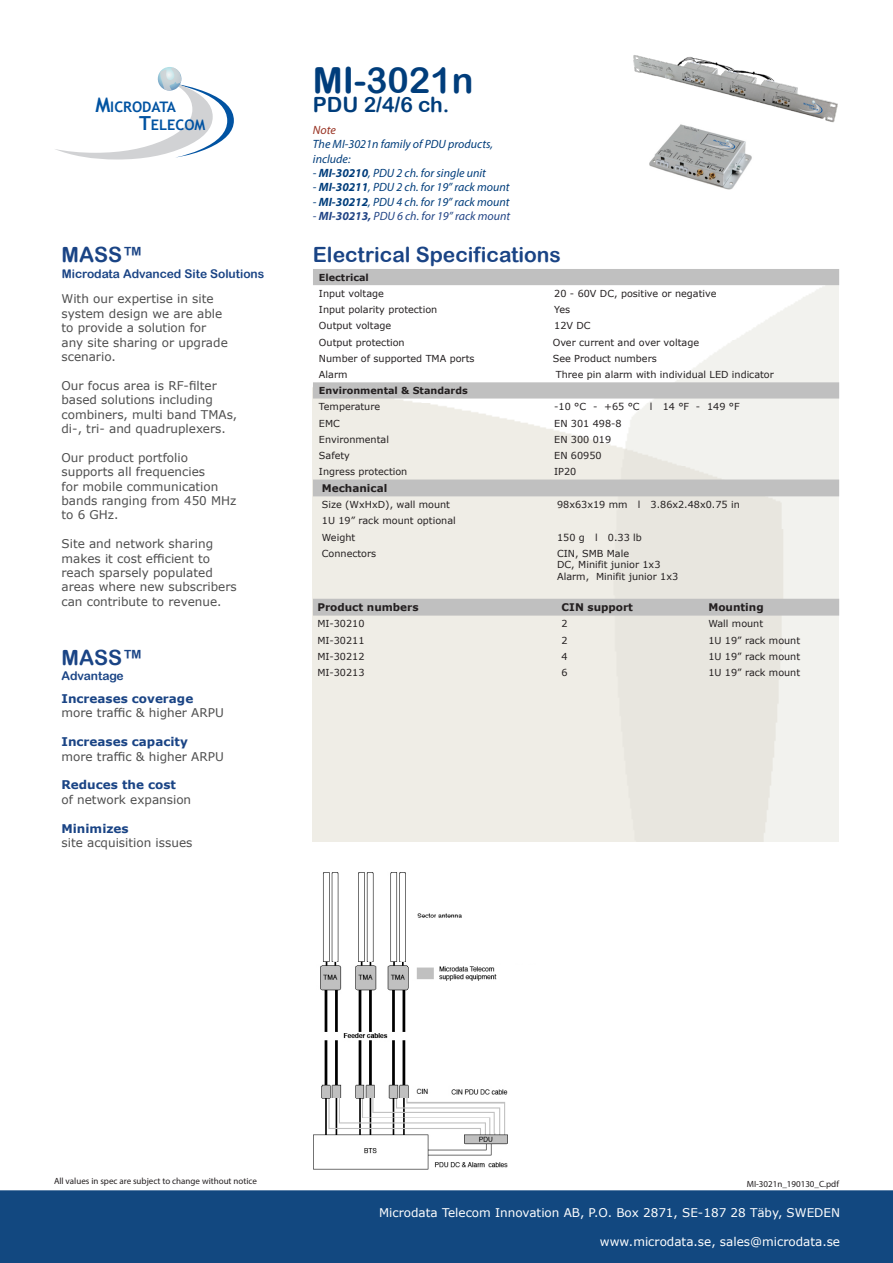
<style>
.page{position:relative;width:893px;height:1263px;background:#fff}
.page>*{position:absolute;margin:0;border:0;box-sizing:border-box;transform-origin:0 0}
.t1{font:36px "Arial Rounded MT Bold";color:#003d7b}
.t2{font:21px "Arial Rounded MT Bold";color:#1a4485}
.t3{font:21px "Arial Rounded MT Bold";color:#003d7b}
.t4{font:700 14.55px/18px "Trebuchet MS";color:#0153a2}
.t5{font:12px/14.4px "Verdana";color:#4e4e4e}
.t6{font:italic 12px "Myriad Pro";color:#003d7b}
.t7{font:12px "Verdana";color:#fff}
.t8{font:700 12px "Verdana";color:#1a4485}
.t9{font:12px "Arial Rounded MT Bold";color:#1a4485}
.t10{font:italic 12px "Myriad Pro";color:#214485}
.t11{font:italic 12px "Myriad Pro";color:#983222}
.t12{font:700 10.5px "Verdana";color:#231f20}
.t13{font:9.6px "Verdana";color:#231f20}
.t14{font:700 9.6px "Verdana";color:#231f20}
.t15{font:9px "Myriad Pro";color:#231f20}
.s1{font-size:20.1px}
.s2{font-size:19.35px}
.s3{font-weight:700}
</style>
<div class="page">
<div style="left:0;top:1190px;width:893px;height:73px;background:#124880"></div>
<svg style="left:313px;top:269px;width:526px;height:227px"></svg>
<div style="left:313px;top:599px;width:526px;height:17px;background:#c0c0c0"></div>
<img style="left:633px;top:55px;width:205px;height:67px">
<img style="left:313px;top:872px;width:195px;height:297px">
<img style="left:633px;top:105px;width:145px;height:17px">
<svg style="left:55px;top:67px;width:179px;height:93px"></svg>
<div style="left:548px;top:1221px;width:295px;height:14px;background:#124880"></div>
<div style="left:495px;top:966px;width:44px;height:6px;background:#fff"></div>
<img style="left:642px;top:115px;width:120px;height:75px">
<h3 class="t4" style="left:139px;top:98px;width:68px;text-indent:-44px"><span class="s1">M</span>ICRODATA<br><span class="s2">T</span>ELECOM</h3>
<h2 class="t2" style="left:62px;top:242px;width:83px">MASS™</h2>
<p class="t5" style="left:62px;top:292px;width:168px">With our expertise in site system design we are able to provide a solution for any site sharing or upgrade scenario.</p>
<p class="t5" style="left:62px;top:378px;width:177px">Our focus area is RF-filter based solutions including combiners, multi band TMAs, di-, tri- and quadruplexers.</p>
<p class="t5" style="left:62px;top:450px;width:177px">Our product portfolio supports all frequencies<br>for mobile communication bands ranging from 450 MHz to 6 GHz.</p>
<p class="t5" style="left:62px;top:536px;width:177px">Site and network sharing makes it cost efficient to reach sparsely populated areas where new subscribers can contribute to revenue.</p>
<p class="t9" style="left:62px;top:267px;width:204px">Microdata Advanced Site Solutions</p>
<h2 class="t2" style="left:62px;top:645px;width:83px">MASS™</h2>
<p class="t9" style="left:62px;top:668px;width:64px">Advantage</p>
<p class="t8" style="left:62px;top:690px;width:133px">Increases coverage</p>
<p class="t5" style="left:62px;top:706px;width:164px">more traffic &amp; higher ARPU</p>
<p class="t8" style="left:62px;top:733px;width:128px">Increases capacity</p>
<p class="t5" style="left:62px;top:749px;width:164px">more traffic &amp; higher ARPU</p>
<p class="t8" style="left:62px;top:776px;width:116px">Reduces the cost</p>
<p class="t5" style="left:62px;top:792px;width:131px">of network expansion</p>
<p class="t8" style="left:62px;top:820px;width:69px">Minimizes</p>
<p class="t5" style="left:62px;top:835px;width:132px">site acquisition issues</p>
<p class="t1" style="left:313px;top:58px;width:162px">MI-3021n</p>
<p class="t3" style="left:313px;top:92px;width:138px">PDU 2/4/6 ch.</p>
<p class="t11" style="left:313px;top:122px;width:24px">Note</p>
<p class="t6" style="left:313px;top:137px;width:182px">The MI-3021n family of PDU products,</p>
<p class="t6" style="left:313px;top:151px;width:39px">include:</p>
<p class="t6" style="left:313px;top:166px;width:174px">- <span class="s3">MI-30210</span>, PDU 2 ch. for single unit</p>
<p class="t6" style="left:313px;top:180px;width:198px">- <span class="s3">MI-30211</span>, PDU 2 ch. for 19” rack mount</p>
<p class="t6" style="left:313px;top:194px;width:198px">- <span class="s3">MI-30212</span>, PDU 4 ch. for 19” rack mount</p>
<p class="t10" style="left:313px;top:209px;width:199px">- <span class="s3">MI-30213,</span> PDU 6 ch. for 19” rack mount</p>
<p class="t2" style="left:313px;top:242px;width:249px">Electrical Specifications</p>
<p class="t14" style="left:319px;top:270px;width:51px">Electrical</p>
<p class="t13" style="left:319px;top:287px;width:66px">Input voltage</p>
<p class="t13" style="left:554px;top:287px;width:164px">20 - 60V DC, positive or negative</p>
<p class="t13" style="left:319px;top:303px;width:120px">Input polarity protection</p>
<p class="t13" style="left:554px;top:303px;width:18px">Yes</p>
<p class="t13" style="left:319px;top:319px;width:74px">Output voltage</p>
<p class="t13" style="left:554px;top:319px;width:38px">12V DC</p>
<p class="t13" style="left:319px;top:335px;width:87px">Output protection</p>
<p class="t13" style="left:553px;top:335px;width:148px">Over current and over voltage</p>
<p class="t13" style="left:319px;top:352px;width:157px">Number of supported TMA ports</p>
<p class="t13" style="left:553px;top:352px;width:106px">See Product numbers</p>
<p class="t13" style="left:319px;top:368px;width:30px">Alarm</p>
<p class="t13" style="left:556px;top:368px;width:220px">Three pin alarm with individual LED indicator</p>
<p class="t14" style="left:319px;top:384px;width:150px">Environmental &amp; Standards</p>
<p class="t13" style="left:319px;top:400px;width:63px">Temperature</p>
<p class="t13" style="left:554px;top:400px;width:187px">-10 °C - +65 °C l 14 °F - 149 °F</p>
<p class="t13" style="left:319px;top:416px;width:22px">EMC</p>
<p class="t13" style="left:554px;top:416px;width:69px">EN 301 498-8</p>
<p class="t13" style="left:319px;top:433px;width:72px">Environmental</p>
<p class="t13" style="left:554px;top:433px;width:58px">EN 300 019</p>
<p class="t13" style="left:319px;top:449px;width:32px">Safety</p>
<p class="t13" style="left:554px;top:449px;width:49px">EN 60950</p>
<p class="t13" style="left:319px;top:465px;width:90px">Ingress protection</p>
<p class="t13" style="left:554px;top:465px;width:24px">IP20</p>
<p class="t12" style="left:322px;top:481px;width:67px">Mechanical</p>
<p class="t13" style="left:322px;top:498px;width:130px">Size (WxHxD), wall mount</p>
<p class="t13" style="left:557px;top:498px;width:184px">98x63x19 mm l 3.86x2.48x0.75 in</p>
<p class="t13" style="left:322px;top:514px;width:135px">1U 19” rack mount optional</p>
<p class="t13" style="left:322px;top:530px;width:35px">Weight</p>
<p class="t13" style="left:557px;top:530px;width:86px">150 g l 0.33 lb</p>
<p class="t13" style="left:322px;top:547px;width:56px">Connectors</p>
<p class="t13" style="left:557px;top:547px;width:73px">CIN, SMB Male</p>
<p class="t13" style="left:557px;top:558px;width:105px">DC, Minifit junior 1x3</p>
<p class="t13" style="left:557px;top:570px;width:123px">Alarm, Minifit junior 1x3</p>
<p class="t12" style="left:317px;top:600px;width:103px">Product numbers</p>
<p class="t12" style="left:562px;top:600px;width:73px">CIN support</p>
<p class="t12" style="left:708px;top:600px;width:57px">Mounting</p>
<p class="t13" style="left:317px;top:617px;width:49px">MI-30210</p>
<p class="t13" style="left:562px;top:617px;width:8px">2</p>
<p class="t13" style="left:708px;top:617px;width:56px">Wall mount</p>
<p class="t13" style="left:317px;top:633px;width:49px">MI-30211</p>
<p class="t13" style="left:562px;top:633px;width:8px">2</p>
<p class="t13" style="left:708px;top:633px;width:93px">1U 19” rack mount</p>
<p class="t13" style="left:317px;top:650px;width:49px">MI-30212</p>
<p class="t13" style="left:562px;top:650px;width:8px">4</p>
<p class="t13" style="left:708px;top:650px;width:93px">1U 19” rack mount</p>
<p class="t13" style="left:317px;top:666px;width:49px">MI-30213</p>
<p class="t13" style="left:562px;top:666px;width:8px">6</p>
<p class="t13" style="left:708px;top:666px;width:93px">1U 19” rack mount</p>
<p class="t15" style="left:54px;top:1176px;width:205px">All values in spec are subject to change without notice</p>
<p class="t15" style="left:747px;top:1178px;width:94px">MI-3021n_190130_C.pdf</p>
<p class="t7" style="left:379px;top:1205px;width:462px">Microdata Telecom Innovation AB, P.O. Box 2871, SE-187 28 Täby, SWEDEN</p>
<p class="t7" style="left:600px;top:1233px;width:242px">www.microdata.se, sales@microdata.se</p>
</div>
